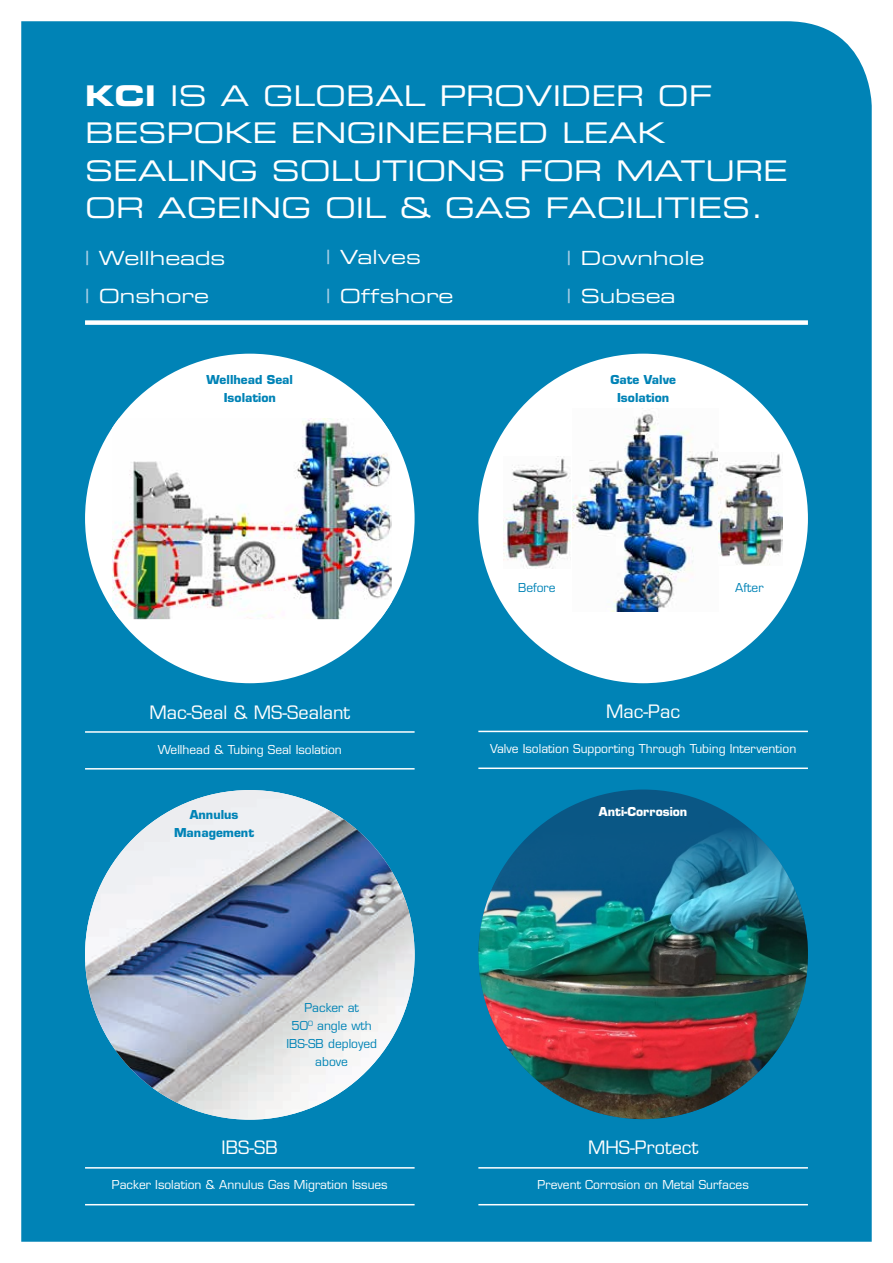
<style>
.page{position:relative;width:893px;height:1263px;background:#fff}
.page>*{position:absolute;margin:0;border:0;box-sizing:border-box;transform-origin:0 0}
.t1{font:28.5px/37.5px "Eurostile Extended Two";color:#fff}
.t2{font:19.5px/38px "Eurostile Extended Two";color:#fff}
.t3{font:18px "Eurostile";color:#fff}
.t4{font:12px "Eurostile";color:#fff}
.t5{font:700 12px/18px "Eurostile";color:#0083b6;text-align:center}
.t6{font:12px/18px "Eurostile";color:#0083b6;text-align:center}
.t7{font:700 12px "Eurostile";color:#fff}
.s1{font-family:"Eurostile Bold Extended Two"}
.s2{color:#a6cee6}
</style>
<div class="page">
<div style="left:21px;top:21px;width:851px;height:1221px;background:#0083b6"></div>
<div style="left:85px;top:320px;width:723px;height:5px;background:#fff"></div>
<img style="left:85px;top:790px;width:330px;height:330px;border-radius:165px">
<hr style="left:85px;top:1167px;width:330px;height:1px;background:#fff">
<hr style="left:85px;top:1204px;width:330px;height:1px;background:#fff">
<hr style="left:478px;top:1204px;width:330px;height:1px;background:#fff">
<div style="left:478px;top:354px;width:330px;height:329px;background:#fff;border-radius:50%"></div>
<img style="left:573px;top:413px;width:145px;height:199px">
<img style="left:718px;top:454px;width:65px;height:111px">
<img style="left:503px;top:456px;width:67px;height:112px">
<hr style="left:478px;top:731px;width:330px;height:1px;background:#fff">
<hr style="left:478px;top:767px;width:330px;height:2px;background:#fff">
<div style="left:85px;top:354px;width:330px;height:329px;background:#fff;border-radius:50%"></div>
<img style="left:112px;top:418px;width:280px;height:201px">
<hr style="left:85px;top:731px;width:330px;height:2px;background:#fff">
<hr style="left:85px;top:768px;width:330px;height:1px;background:#fff">
<div style="left:478px;top:789px;width:330px;height:330px;background:#0a5785;border-radius:50%"></div>
<img style="left:478px;top:817px;width:330px;height:302px">
<hr style="left:478px;top:1167px;width:330px;height:1px;background:#fff">
<h1 class="t1" style="left:85px;top:76px;width:704px"><span class="s1">KCI</span> IS A GLOBAL PROVIDER OF<br>BESPOKE ENGINEERED LEAK<br>SEALING SOLUTIONS FOR MATURE<br>OR AGEING OIL &amp; GAS FACILITIES.</h1>
<h2 class="t2" style="left:85px;top:238px;width:142px"><span class="s2">|</span> Wellheads <span class="s2">|</span> Onshore</h2>
<h2 class="t2" style="left:326px;top:237px;width:129px;line-height:39.2px"><span class="s2">|</span> Valves<br><span class="s2">|</span> Offshore</h2>
<h2 class="t2" style="left:567px;top:238px;width:139px"><span class="s2">|</span> Downhole <span class="s2">|</span> Subsea</h2>
<p class="t5" style="left:207px;top:370px;width:88px">Wellhead Seal<br>Isolation</p>
<h3 class="t3" style="left:149px;top:701px;width:202px">Mac-Seal &amp; MS-Sealant</h3>
<p class="t4" style="left:158px;top:742px;width:186px">Wellhead &amp; Tubing Seal Isolation</p>
<p class="t5" style="left:174px;top:806px;width:82px">Annulus<br>Management</p>
<p class="t6" style="left:286px;top:999px;width:92px">Packer at<br>50<sup>0</sup> angle wth<br>IBS-SB deployed above</p>
<h3 class="t3" style="left:222px;top:1137px;width:58px">IBS-SB</h3>
<p class="t4" style="left:112px;top:1178px;width:277px">Packer Isolation &amp; Annulus Gas Migration Issues</p>
<p class="t5" style="left:610px;top:370px;width:67px">Gate Valve<br>Isolation</p>
<p class="t6" style="left:518px;top:579px;width:39px">Before</p>
<p class="t6" style="left:735px;top:579px;width:30px">After</p>
<h3 class="t3" style="left:606px;top:700px;width:76px">Mac-Pac</h3>
<p class="t4" style="left:490px;top:741px;width:308px">Valve Isolation Supporting Through Tubing Intervention</p>
<p class="t7" style="left:599px;top:804px;width:90px">Anti-Corrosion</p>
<h3 class="t3" style="left:588px;top:1137px;width:112px">MHS-Protect</h3>
<p class="t4" style="left:537px;top:1178px;width:213px">Prevent Corrosion on Metal Surfaces</p>
</div>
